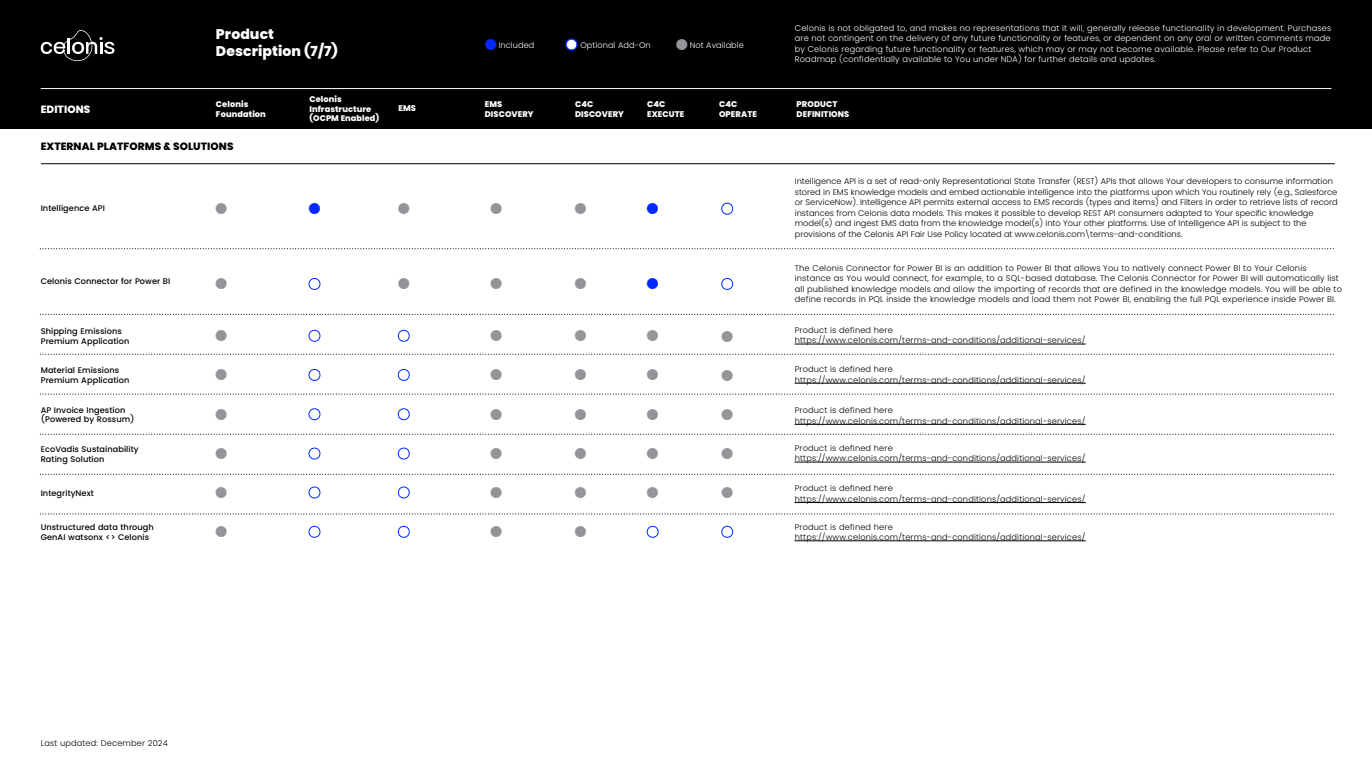
<style>
.page{position:relative;width:1372px;height:762px;background:#fff}
.page>*{position:absolute;margin:0;border:0;box-sizing:border-box;transform-origin:0 0}
.t1{font:800 14px/16.8px "Poppins";letter-spacing:.005em;color:#fff}
.t2{font:800 10.5px "Poppins";letter-spacing:.005em;color:#000}
.t3{font:800 10.5px "Poppins";letter-spacing:.005em;color:#fff}
.t4{font:300 8.22px/10.5px "Poppins";letter-spacing:.02em;color:#000}
.t5{font:300 8.22px/10.5px "Poppins";color:#000}
.t6{font:300 8.22px/10.5px "Poppins";letter-spacing:.02em;color:#fff}
.t7{font:800 8.22px/9.9px "Poppins";letter-spacing:.01em;color:#fff}
.t8{font:500 8.14px/9.8px "Poppins";letter-spacing:.01em;color:#000}
.t9{font:300 8.14px "Poppins";letter-spacing:.01em;color:#fff}
.t10{font:800 8.14px "Poppins";letter-spacing:.01em;color:#fff}
</style>
<div class="page">
<svg style="left:40px;top:248px;width:1294px;height:1px"></svg>
<svg style="left:308px;top:278px;width:13px;height:12px"></svg>
<svg style="left:308px;top:329px;width:13px;height:13px"></svg>
<svg style="left:397px;top:329px;width:13px;height:13px"></svg>
<svg style="left:308px;top:368px;width:13px;height:13px"></svg>
<svg style="left:397px;top:368px;width:13px;height:13px"></svg>
<svg style="left:308px;top:408px;width:13px;height:12px"></svg>
<svg style="left:397px;top:408px;width:13px;height:12px"></svg>
<svg style="left:308px;top:447px;width:13px;height:12px"></svg>
<svg style="left:397px;top:447px;width:13px;height:12px"></svg>
<svg style="left:308px;top:486px;width:13px;height:12px"></svg>
<svg style="left:397px;top:486px;width:13px;height:12px"></svg>
<svg style="left:308px;top:525px;width:13px;height:13px"></svg>
<svg style="left:397px;top:525px;width:13px;height:13px"></svg>
<svg style="left:646px;top:525px;width:13px;height:13px"></svg>
<svg style="left:721px;top:525px;width:12px;height:13px"></svg>
<svg style="left:721px;top:278px;width:12px;height:12px"></svg>
<svg style="left:721px;top:202px;width:12px;height:13px"></svg>
<svg style="left:40px;top:313px;width:1294px;height:2px"></svg>
<svg style="left:40px;top:353px;width:1294px;height:1px"></svg>
<hr style="left:795px;top:343px;width:290px;height:1px;background:#000">
<svg style="left:40px;top:393px;width:1294px;height:1px"></svg>
<hr style="left:795px;top:383px;width:290px;height:1px;background:#000">
<svg style="left:40px;top:433px;width:1294px;height:1px"></svg>
<hr style="left:795px;top:424px;width:290px;height:1px;background:#000">
<svg style="left:40px;top:473px;width:1294px;height:1px"></svg>
<hr style="left:795px;top:461px;width:290px;height:1px;background:#000">
<svg style="left:40px;top:513px;width:1294px;height:1px"></svg>
<hr style="left:795px;top:502px;width:290px;height:1px;background:#000">
<hr style="left:795px;top:540px;width:290px;height:1px;background:#000">
<hr style="left:41px;top:163px;width:1293px;height:1px;background:#000">
<div style="left:0;top:0;width:1372px;height:129px;background:#000"></div>
<hr style="left:41px;top:88px;width:1290px;height:1px;background:#fff">
<svg style="left:41px;top:30px;width:73px;height:31px"></svg>
<svg style="left:565px;top:38px;width:13px;height:13px"></svg>
<h1 class="t1" style="left:216px;top:26px;width:123px">Product<br>Description (7/7)</h1>
<p class="t6" style="left:795px;top:23px;width:538px">Celonis is not obligated to, and makes no representations that it will, generally release functionality in development. Purchases are not contingent on the delivery of any future functionality or features, or dependent on any oral or written comments made by Celonis regarding future functionality or features, which may or may not become available. Please refer to Our Product Roadmap (confidentially available to You under NDA) for further details and updates.</p>
<p class="t9" style="left:499px;top:40px;width:37px">Included</p>
<p class="t9" style="left:580px;top:40px;width:72px">Optional Add-On</p>
<p class="t9" style="left:690px;top:40px;width:56px">Not Available</p>
<p class="t7" style="left:309px;top:94px;width:34px">Celonis</p>
<p class="t7" style="left:216px;top:99px;width:34px">Celonis</p>
<p class="t7" style="left:485px;top:99px;width:19px">EMS</p>
<p class="t7" style="left:575px;top:99px;width:20px">C4C</p>
<p class="t7" style="left:647px;top:99px;width:20px">C4C</p>
<p class="t7" style="left:719px;top:99px;width:20px">C4C</p>
<p class="t3" style="left:41px;top:103px;width:51px">EDITIONS</p>
<p class="t7" style="left:309px;top:104px;width:63px">Infrastructure</p>
<p class="t7" style="left:398px;top:103px;width:19px">EMS</p>
<p class="t7" style="left:796px;top:99px;width:54px">PRODUCT<br>DEFINITIONS</p>
<p class="t7" style="left:216px;top:109px;width:51px">Foundation</p>
<p class="t7" style="left:485px;top:109px;width:50px">DISCOVERY</p>
<p class="t7" style="left:575px;top:109px;width:50px">DISCOVERY</p>
<p class="t7" style="left:647px;top:109px;width:39px">EXECUTE</p>
<p class="t7" style="left:719px;top:109px;width:39px">OPERATE</p>
<p class="t10" style="left:309px;top:114px;width:71px">(OCPM Enabled)</p>
<p class="t2" style="left:41px;top:140px;width:194px">EXTERNAL PLATFORMS &amp; SOLUTIONS</p>
<p class="t8" style="left:41px;top:203px;width:66px">Intelligence API</p>
<p class="t8" style="left:41px;top:276px;width:131px">Celonis Connector for Power BI</p>
<p class="t5" style="left:795px;top:176px;width:544px">Intelligence API is a set of read-only Representational State Transfer (REST) APIs that allows Your developers to consume information stored in EMS knowledge models and embed actionable intelligence into the platforms upon which You routinely rely (e.g., Salesforce or ServiceNow). Intelligence API permits external access to EMS records (types and items) and Filters in order to retrieve lists of record instances from Celonis data models. This makes it possible to develop REST API consumers adapted to Your specific knowledge model(s) and ingest EMS data from the knowledge model(s) into Your other platforms. Use of Intelligence API is subject to the provisions of the Celonis API Fair Use Policy located at www.celonis.com\terms-and-conditions.</p>
<p class="t4" style="left:795px;top:262px;width:548px">The Celonis Connector for Power BI is an addition to Power BI that allows You to natively connect Power BI to Your Celonis instance as You would connect, for example, to a SQL-based database. The Celonis Connector for Power BI will automatically list all published knowledge models and allow the importing of records that are defined in the knowledge models. You will be able to define records in PQL inside the knowledge models and load them not Power BI, enabling the full PQL experience inside Power BI.</p>
<p class="t8" style="left:41px;top:326px;width:90px">Shipping Emissions<br>Premium Application</p>
<p class="t4" style="left:795px;top:324px;width:292px">Product is defined here https://www.celonis.com/terms-and-conditions/additional-services/</p>
<p class="t8" style="left:41px;top:365px;width:90px">Material Emissions<br>Premium Application</p>
<p class="t4" style="left:795px;top:364px;width:292px">Product is defined here https://www.celonis.com/terms-and-conditions/additional-services/</p>
<p class="t8" style="left:41px;top:404px;width:95px">AP Invoice Ingestion (Powered by Rossum)</p>
<p class="t4" style="left:795px;top:405px;width:292px">Product is defined here https://www.celonis.com/terms-and-conditions/additional-services/</p>
<p class="t8" style="left:41px;top:444px;width:99px">EcoVadis Sustainability<br>Rating Solution</p>
<p class="t4" style="left:795px;top:442px;width:292px">Product is defined here https://www.celonis.com/terms-and-conditions/additional-services/</p>
<p class="t8" style="left:41px;top:487px;width:55px">IntegrityNext</p>
<p class="t4" style="left:795px;top:483px;width:292px">Product is defined here https://www.celonis.com/terms-and-conditions/additional-services/</p>
<p class="t8" style="left:41px;top:522px;width:115px">Unstructured data through<br>GenAI watsonx &lt;&gt; Celonis</p>
<p class="t4" style="left:795px;top:521px;width:292px">Product is defined here https://www.celonis.com/terms-and-conditions/additional-services/</p>
<p class="t4" style="left:41px;top:737px;width:129px">Last updated: December 2024</p>
</div>
